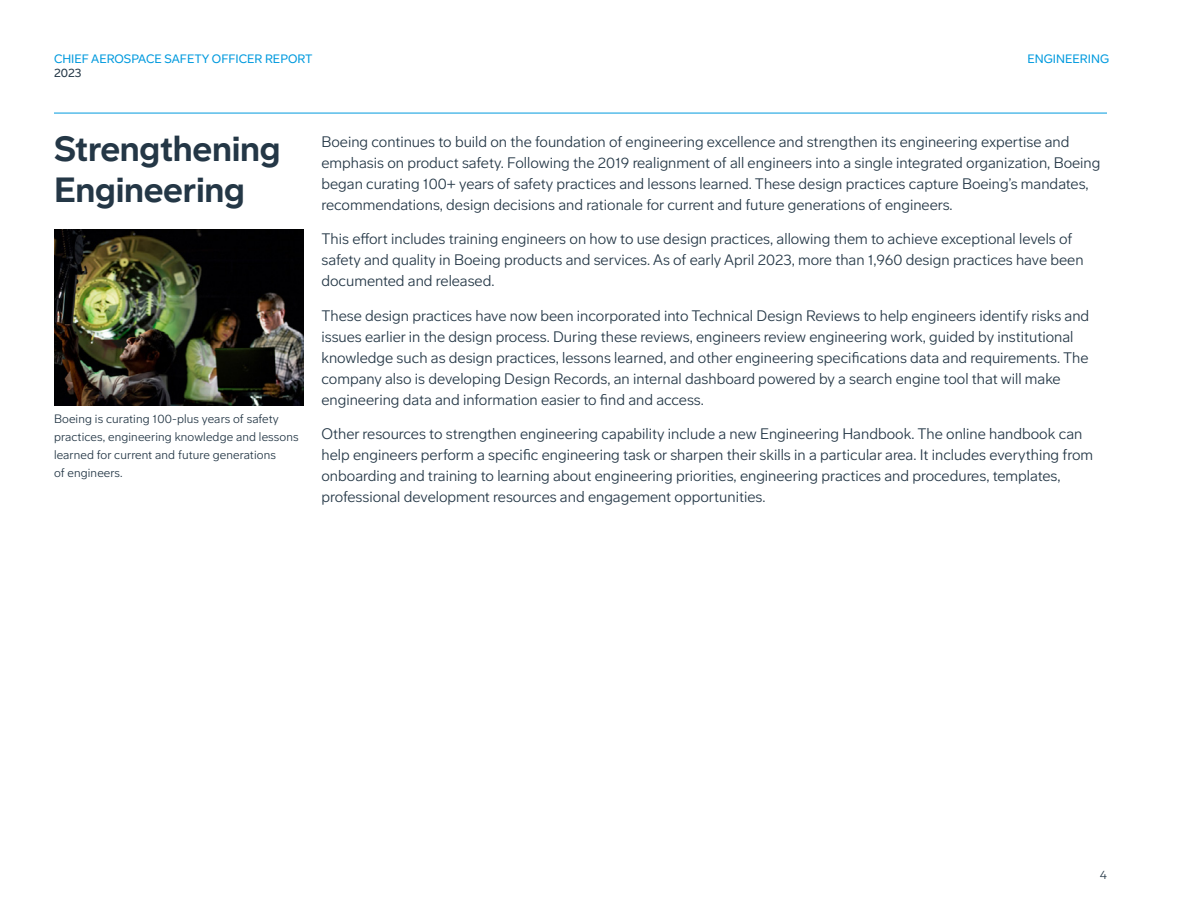
<style>
.page{position:relative;width:1188px;height:918px;background:#fff}
.page>*{position:absolute;margin:0;border:0;box-sizing:border-box;transform-origin:0 0}
.t1{font:700 34.5px/41.4px "Boeing Meso";letter-spacing:-.01em;color:#243746}
.t2{font:300 15px/21px "Boeing Meso";color:#243746}
.t3{font:300 12px/18px "Boeing Meso";letter-spacing:.01em;color:#243746}
.t4{font:12px "Boeing Meso";color:#009ade}
.t5{font:12px "Boeing Meso";color:#243746}
</style>
<div class="page">
<hr style="left:54px;top:113px;width:1053px;height:1px;background:#009ade">
<img style="left:54px;top:230px;width:249px;height:175px">
<p class="t4" style="left:54px;top:51px;width:260px">CHIEF AEROSPACE SAFETY OFFICER REPORT</p>
<p class="t5" style="left:54px;top:66px;width:29px">2023</p>
<p class="t4" style="left:1028px;top:52px;width:83px">ENGINEERING</p>
<h1 class="t1" style="left:54px;top:128px;width:228px">Strengthening<br>Engineering</h1>
<p class="t3" style="left:54px;top:410px;width:246px">Boeing is curating 100-plus years of safety practices, engineering knowledge and lessons learned for current and future generations<br>of engineers.</p>
<p class="t2" style="left:321px;top:131px;width:780px">Boeing continues to build on the foundation of engineering excellence and strengthen its engineering expertise and emphasis on product safety. Following the 2019 realignment of all engineers into a single integrated organization, Boeing began curating 100+ years of safety practices and lessons learned. These design practices capture Boeing’s mandates, recommendations, design decisions and rationale for current and future generations of engineers.</p>
<p class="t2" style="left:321px;top:229px;width:764px">This effort includes training engineers on how to use design practices, allowing them to achieve exceptional levels of safety and quality in Boeing products and services. As of early April 2023, more than 1,960 design practices have been documented and released.</p>
<p class="t2" style="left:321px;top:305px;width:769px">These design practices have now been incorporated into Technical Design Reviews to help engineers identify risks and issues earlier in the design process. During these reviews, engineers review engineering work, guided by institutional knowledge such as design practices, lessons learned, and other engineering specifications data and requirements. The company also is developing Design Records, an internal dashboard powered by a search engine tool that will make engineering data and information easier to find and access.</p>
<p class="t2" style="left:321px;top:424px;width:773px">Other resources to strengthen engineering capability include a new Engineering Handbook. The online handbook can help engineers perform a specific engineering task or sharpen their skills in a particular area. It includes everything from onboarding and training to learning about engineering priorities, engineering practices and procedures, templates, professional development resources and engagement opportunities.</p>
<p class="t3" style="left:1100px;top:866px;width:9px">4</p>
</div>
